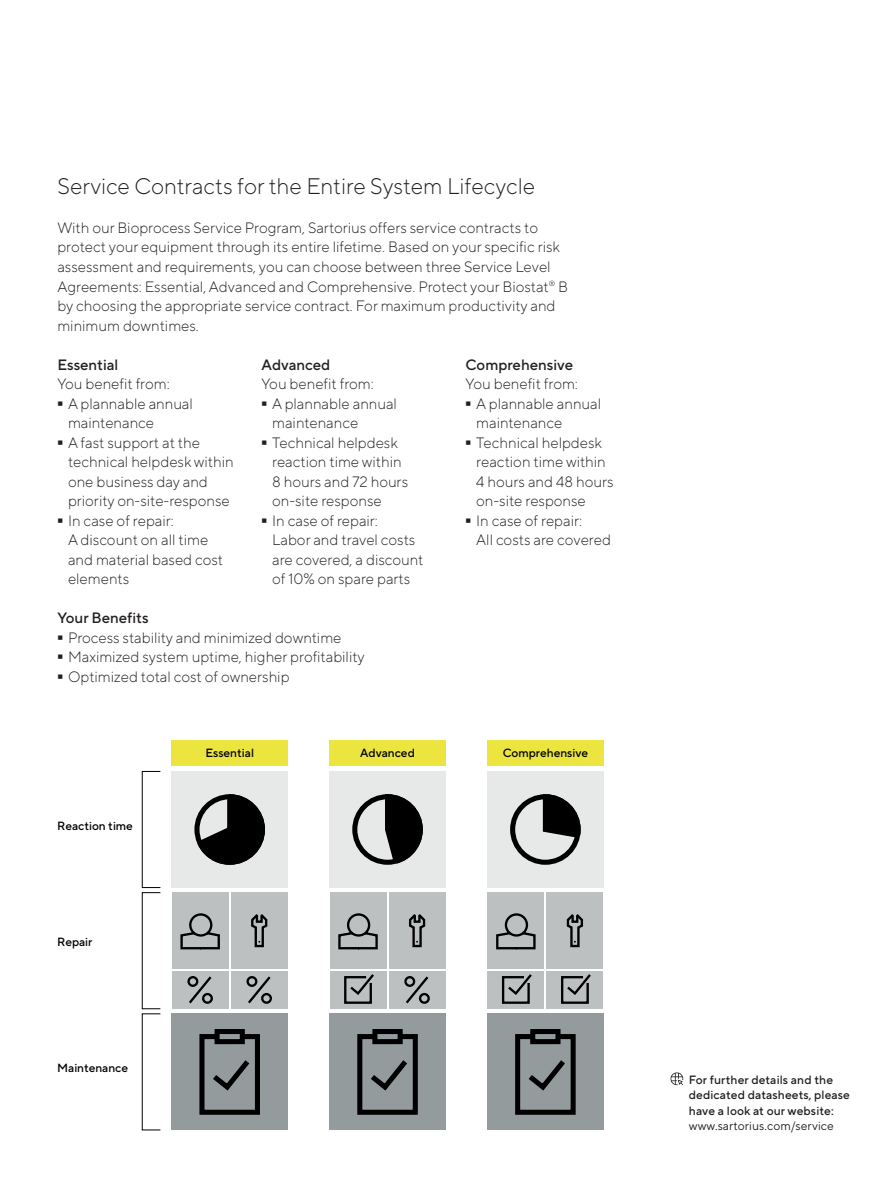
<style>
.page{position:relative;width:893px;height:1191px;background:#fff}
.page>*{position:absolute;margin:0;border:0;box-sizing:border-box;transform-origin:0 0}
.t1{font:300 95.25px "TT Norms Pro";color:#231f20;scale:.16 1}
.t2{font:300 22.5px "TT Norms Pro";color:#231f20}
.t3{font:300 15px/19.5px "TT Norms Pro";color:#231f20}
.t4{font:500 15px "TT Norms Pro";color:#231f20}
.t5{font:500 12px/15.6px "TT Norms Pro";letter-spacing:.01em;color:#231f20}
.t6{font:12px "TT Norms Pro";letter-spacing:.01em;color:#231f20}
.t7{font:500 11.85px "TT Norms Pro";color:#000}
</style>
<div class="page">
<svg style="left:142px;top:770px;width:19px;height:360px"></svg>
<div style="left:172px;top:740px;width:116px;height:25px;background:#ece43f"></div>
<div style="left:330px;top:740px;width:116px;height:25px;background:#ece43f"></div>
<div style="left:487px;top:740px;width:116px;height:25px;background:#ece43f"></div>
<div style="left:172px;top:771px;width:116px;height:116px;background:#e6e9e8"></div>
<div style="left:330px;top:771px;width:116px;height:116px;background:#e6e9e8"></div>
<div style="left:487px;top:771px;width:116px;height:116px;background:#e6e9e8"></div>
<div style="left:172px;top:971px;width:57px;height:37px;background:#bdc0c1"></div>
<div style="left:330px;top:971px;width:56px;height:37px;background:#bdc0c1"></div>
<div style="left:487px;top:971px;width:57px;height:37px;background:#bdc0c1"></div>
<div style="left:172px;top:892px;width:57px;height:77px;background:#bdc0c1"></div>
<div style="left:330px;top:892px;width:56px;height:77px;background:#bdc0c1"></div>
<div style="left:487px;top:892px;width:57px;height:77px;background:#bdc0c1"></div>
<div style="left:231px;top:971px;width:57px;height:37px;background:#bdc0c1"></div>
<div style="left:389px;top:971px;width:57px;height:37px;background:#bdc0c1"></div>
<div style="left:546px;top:971px;width:57px;height:37px;background:#bdc0c1"></div>
<div style="left:231px;top:892px;width:57px;height:77px;background:#bdc0c1"></div>
<div style="left:389px;top:892px;width:57px;height:77px;background:#bdc0c1"></div>
<div style="left:546px;top:892px;width:57px;height:77px;background:#bdc0c1"></div>
<div style="left:172px;top:1013px;width:116px;height:117px;background:#949b9d"></div>
<div style="left:330px;top:1013px;width:116px;height:117px;background:#949b9d"></div>
<div style="left:487px;top:1013px;width:116px;height:117px;background:#949b9d"></div>
<svg style="left:199px;top:1029px;width:61px;height:86px"></svg>
<svg style="left:195px;top:794px;width:70px;height:71px"></svg>
<div style="left:194px;top:794px;width:71px;height:70px;border:5px solid #000;border-radius:50%"></div>
<div style="left:352px;top:794px;width:71px;height:70px;border:5px solid #000;border-radius:50%"></div>
<svg style="left:382px;top:794px;width:41px;height:71px"></svg>
<div style="left:510px;top:794px;width:71px;height:70px;border:5px solid #000;border-radius:50%"></div>
<svg style="left:540px;top:794px;width:41px;height:47px"></svg>
<svg style="left:357px;top:1029px;width:219px;height:86px"></svg>
<svg style="left:180px;top:913px;width:40px;height:37px"></svg>
<svg style="left:251px;top:914px;width:17px;height:34px"></svg>
<svg style="left:246px;top:976px;width:26px;height:28px"></svg>
<svg style="left:404px;top:976px;width:26px;height:28px"></svg>
<svg style="left:561px;top:974px;width:30px;height:30px"></svg>
<svg style="left:187px;top:976px;width:26px;height:28px"></svg>
<svg style="left:344px;top:974px;width:30px;height:30px"></svg>
<svg style="left:502px;top:974px;width:30px;height:30px"></svg>
<svg style="left:409px;top:914px;width:17px;height:34px"></svg>
<svg style="left:566px;top:914px;width:17px;height:34px"></svg>
<svg style="left:338px;top:913px;width:40px;height:37px"></svg>
<svg style="left:496px;top:913px;width:40px;height:37px"></svg>
<svg style="left:670px;top:1072px;width:14px;height:13px"></svg>
<h2 class="t2" style="left:57px;top:170px;width:479px">Service Contracts for the Entire System Lifecycle</h2>
<p class="t3" style="left:57px;top:217px;width:512px">With our Bioprocess Service Program, Sartorius offers service contracts to protect your equipment through its entire lifetime. Based on your specific risk assessment and requirements, you can choose between three Service Level Agreements: Essential, Advanced and Comprehensive. Protect your Biostat<sup>®</sup> B by choosing the appropriate service contract. For maximum productivity and minimum downtimes.</p>
<p class="t4" style="left:57px;top:353px;width:62px">Essential</p>
<p class="t3" style="left:57px;top:373px;width:114px">You benefit from:</p>
<h1 class="t1" style="left:57px;top:330px;width:38px">-</h1>
<p class="t3" style="left:68px;top:392px;width:126px">A plannable annual maintenance</p>
<h1 class="t1" style="left:57px;top:369px;width:38px">-</h1>
<p class="t3" style="left:68px;top:431px;width:167px">A fast support at the technical helpdesk within one business day and priority on-site-response</p>
<h1 class="t1" style="left:57px;top:447px;width:38px">-</h1>
<p class="t3" style="left:68px;top:509px;width:157px">In case of repair:<br>A discount on all time and material based cost elements</p>
<p class="t4" style="left:261px;top:353px;width:70px">Advanced</p>
<p class="t3" style="left:261px;top:373px;width:114px">You benefit from:</p>
<h1 class="t1" style="left:261px;top:330px;width:38px">-</h1>
<p class="t3" style="left:272px;top:392px;width:126px">A plannable annual maintenance</p>
<h1 class="t1" style="left:261px;top:369px;width:38px">-</h1>
<p class="t3" style="left:272px;top:431px;width:137px">Technical helpdesk reaction time within<br>8 hours and 72 hours on-site response</p>
<h1 class="t1" style="left:261px;top:447px;width:38px">-</h1>
<p class="t3" style="left:272px;top:509px;width:153px">In case of repair:<br>Labor and travel costs are covered, a discount of 10% on spare parts</p>
<p class="t4" style="left:57px;top:607px;width:93px">Your Benefits</p>
<h1 class="t1" style="left:57px;top:564px;width:38px">-</h1>
<p class="t3" style="left:68px;top:626px;width:275px">Process stability and minimized downtime</p>
<h1 class="t1" style="left:57px;top:583px;width:38px">-</h1>
<p class="t3" style="left:68px;top:646px;width:298px">Maximized system uptime, higher profitability</p>
<h1 class="t1" style="left:57px;top:603px;width:38px">-</h1>
<p class="t3" style="left:68px;top:665px;width:223px">Optimized total cost of ownership</p>
<p class="t4" style="left:466px;top:353px;width:109px">Comprehensive</p>
<p class="t3" style="left:466px;top:373px;width:114px">You benefit from:</p>
<h1 class="t1" style="left:466px;top:330px;width:38px">-</h1>
<p class="t3" style="left:476px;top:392px;width:126px">A plannable annual maintenance</p>
<h1 class="t1" style="left:466px;top:369px;width:38px">-</h1>
<p class="t3" style="left:476px;top:431px;width:139px">Technical helpdesk reaction time within<br>4 hours and 48 hours on-site response</p>
<h1 class="t1" style="left:466px;top:447px;width:38px">-</h1>
<p class="t3" style="left:476px;top:509px;width:136px">In case of repair:<br>All costs are covered</p>
<p class="t7" style="left:57px;top:816px;width:77px">Reaction time</p>
<p class="t7" style="left:57px;top:933px;width:37px">Repair</p>
<p class="t7" style="left:57px;top:1059px;width:73px">Maintenance</p>
<p class="t7" style="left:206px;top:744px;width:50px">Essential</p>
<p class="t7" style="left:360px;top:744px;width:56px">Advanced</p>
<p class="t7" style="left:503px;top:744px;width:87px">Comprehensive</p>
<p class="t5" style="left:689px;top:1070px;width:163px">For further details and the dedicated datasheets, please have a look at our website:</p>
<p class="t6" style="left:689px;top:1117px;width:146px">www.sartorius.com/service</p>
</div>
